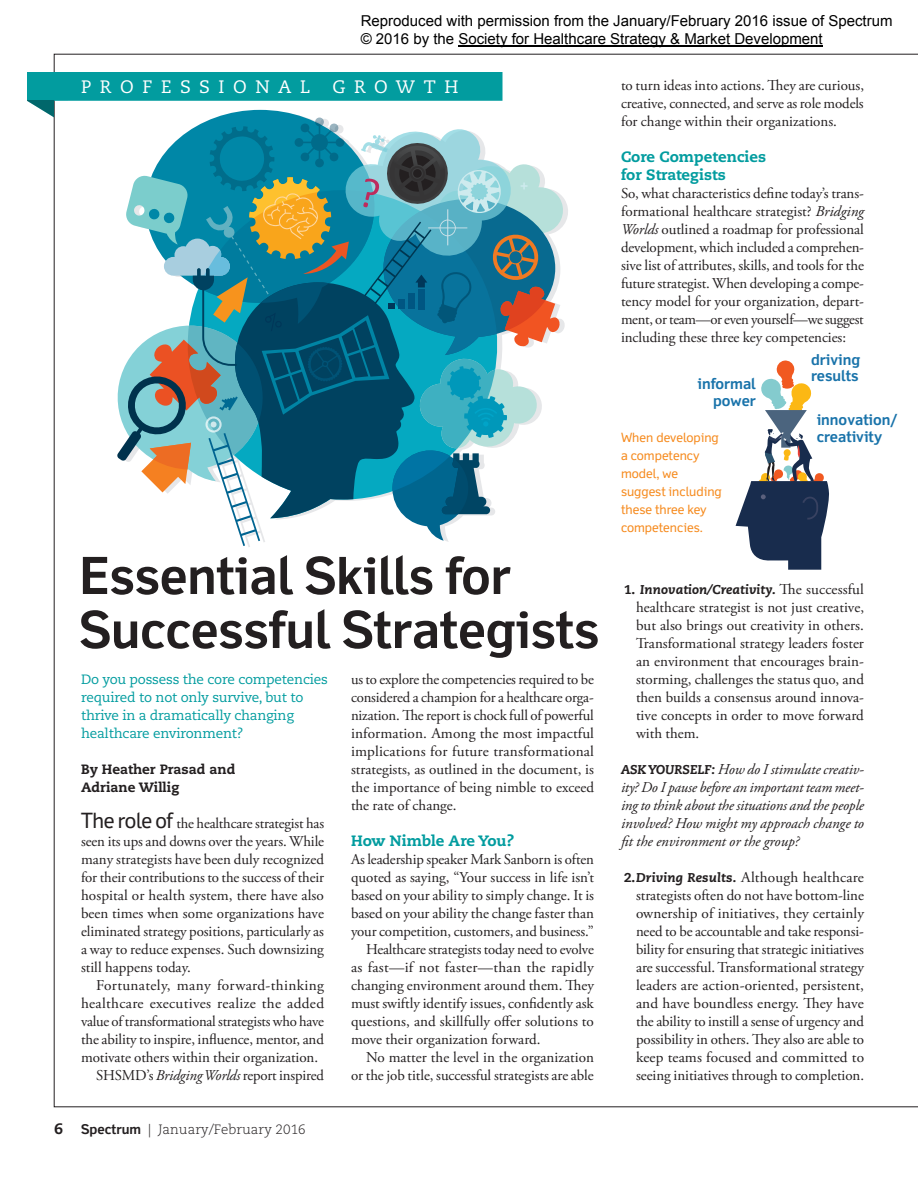
<style>
.page{position:relative;width:918px;height:1188px;background:#fff}
.page>*{position:absolute;margin:0;border:0;box-sizing:border-box;transform-origin:0 0}
._1_H1_-_Headline__SH{font:700 51px/54px "Felbridge Std";letter-spacing:-.005em;color:#231f20}
.Page_Flag__SHSMD{font:18px "Caecilia LT Std";letter-spacing:.48em;color:#fff}
._1_Body_-_NoIndent{font:15px/18px "Adobe Garamond Pro";letter-spacing:-.005em;color:#231f20;text-align:justify}
._1_BODY__SHSMD{font:15px/18px "Adobe Garamond Pro";color:#231f20;text-align:justify}
._1_body_-_1stPar__SH{font:15px/18px "Adobe Garamond Pro";color:#231f20;text-align:justify}
._1_Body_-_BoldLead{font:italic 15px/18px "Adobe Garamond Pro";color:#231f20;text-align:justify}
.t1{font:15px/18px "Arial";color:#000}
.Caption1__SHSMD{font:700 15px/16.5px "Felbridge Std";color:#1973aa;text-align:right}
._1_BREAKER__SHSMD{font:800 15px/18px "Caecilia LT Std";color:#029c9f}
._1_H2_-_Subhead__SHS{font:13.5px/18px "Caecilia LT Std";letter-spacing:-.015em;color:#029c9f}
.Byline_-_Name__SHSMD{font:800 13.5px/18px "Caecilia LT Std";color:#231f20}
.t2{font:300 13.5px "Caecilia LT Std";color:#231f20}
.Caption1__SHSMD-2{font:12.75px/18px "Felbridge Std";color:#f68b1f}
.t3{font:italic 800 12.75px "Caecilia LT Std";letter-spacing:.01em;color:#231f20}
.s1{font-family:"Felbridge Std";font-size:21px}
.s2{font-style:italic}
.s3{font-weight:800;font-size:15px}
.s4{font-family:"Felbridge Std";font-weight:700}
.s5{font-style:normal}
.s6{font-family:"Adobe Garamond Pro";font-weight:400;font-style:normal;font-size:15px}
.s7{font-family:"Caecilia LT Std";font-weight:800;font-size:12.75px}
.s8{font-family:"Caecilia LT Std";font-weight:800;font-style:italic;font-size:12.75px}
</style>
<div class="page">
<svg style="left:736px;top:360px;width:93px;height:210px"></svg>
<svg style="left:27px;top:72px;width:539px;height:474px"></svg>
<svg style="left:27px;top:101px;width:27px;height:16px"></svg>
<hr style="left:458px;top:45px;width:365px;height:1px;background:#000">
<p class="t1" style="left:361px;top:12px;width:533px">Reproduced with permission from the January/February 2016 issue of Spectrum © 2016 by the Society for Healthcare Strategy &amp; Market Development</p>
<p class="Page_Flag__SHSMD" style="left:81px;top:76px;width:379px">PROFESSIONAL GROWTH</p>
<p class="_1_H1_-_Headline__SH" style="left:79px;top:548px;width:522px">Essential Skills for<br>Successful Strategists</p>
<p class="_1_BODY__SHSMD" style="left:351px;top:671px;width:245px">us to explore the competencies required to be considered a champion for a healthcare orga&shy;nization. The report is chock full of powerful information. Among the most impactful implications for future transformational strategists, as outlined in the document, is the importance of being nimble to exceed the rate of change.</p>
<p class="_1_BREAKER__SHSMD" style="left:351px;top:832px;width:164px">How Nimble Are You?</p>
<p class="_1_Body_-_NoIndent" style="left:351px;top:851px;width:245px">As leadership speaker Mark Sanborn is often quoted as saying, “Your success in life isn’t based on your ability to simply change. It is based on your ability the change faster than your competition, customers, and business.”</p>
<p class="_1_BODY__SHSMD" style="left:351px;top:941px;width:244px;text-indent:15px">Healthcare strategists today need to evolve as fast—if not faster—than the rapidly changing environment around them. They must swiftly identify issues, confidently ask questions, and skillfully offer solutions to move their organization forward.</p>
<p class="_1_BODY__SHSMD" style="left:351px;top:1049px;width:245px;text-align:right">No matter the level in the organization or the job title, successful strategists are able</p>
<p class="_1_H2_-_Subhead__SHS" style="left:81px;top:671px;width:248px">Do you possess the core competencies required to not only survive, but to thrive in a dramatically changing healthcare environment?</p>
<p class="Byline_-_Name__SHSMD" style="left:81px;top:760px;width:156px">By Heather Prasad and<br>Adriane Willig</p>
<p class="_1_body_-_1stPar__SH" style="left:81px;top:815px;width:245px"><span class="s1">The role of</span> the healthcare strategist has seen its ups and downs over the years. While many strategists have been duly recognized for their contributions to the success of their hospital or health system, there have also been times when some organizations have eliminated strategy positions, particularly as a way to reduce expenses. Such downsizing still happens today.</p>
<p class="_1_BODY__SHSMD" style="left:81px;top:977px;width:245px;text-indent:15px">Fortunately, many forward-thinking healthcare executives realize the added value of transformational strategists who have the ability to inspire, influence, mentor, and motivate others within their organization.</p>
<p class="_1_BODY__SHSMD" style="left:96px;top:1067px;width:229px">SHSMD’s <span class="s2">Bridging Worlds</span> report inspired</p>
<p class="t2" style="left:54px;top:1122px;width:253px"><span class="s3">6</span> <span class="s4">Spectrum</span> | January/February 2016</p>
<p class="_1_BODY__SHSMD" style="left:621px;top:77px;width:245px">to turn ideas into actions. They are curious, creative, connected, and serve as role models for change within their organizations.</p>
<p class="_1_BREAKER__SHSMD" style="left:621px;top:148px;width:147px">Core Competencies for Strategists</p>
<p class="_1_Body_-_NoIndent" style="left:621px;top:185px;width:245px">So, what characteristics define today’s trans&shy;formational healthcare strategist? <span class="s2">Bridging Worlds</span> outlined a roadmap for professional development, which included a comprehen&shy;sive list of attributes, skills, and tools for the future strategist. When developing a compe&shy;tency model for your organization, depart&shy;ment, or team—or even yourself—we suggest including these three key competencies:</p>
<p class="Caption1__SHSMD" style="left:697px;top:376px;width:60px">informal power</p>
<p class="Caption1__SHSMD-2" style="left:621px;top:428px;width:102px">When developing a competency model, we suggest including these three key competencies.</p>
<p class="Caption1__SHSMD" style="left:811px;top:351px;width:51px;text-align:left">driving results</p>
<p class="Caption1__SHSMD" style="left:817px;top:412px;width:82px">innovation/</p>
<p class="Caption1__SHSMD" style="left:817px;top:428px;width:67px">creativity</p>
<p class="t3" style="left:624px;top:582px;width:242px"><span class="s5">1.</span> Innovation/Creativity. <span class="s6">The successful</span></p>
<p class="_1_Body_-_NoIndent" style="left:636px;top:599px;width:230px">healthcare strategist is not just creative, but also brings out creativity in others.<br>Transformational strategy leaders foster an environment that encourages brain&shy;storming, challenges the status quo, and then builds a consensus around innova&shy;tive concepts in order to move forward with them.</p>
<p class="_1_Body_-_BoldLead" style="left:621px;top:761px;width:245px"><span class="s7">ASK YOURSELF:</span> How do I stimulate creativ&shy;ity? Do I pause before an important team meet&shy;ing to think about the situations and the people involved? How might my approach change to fit the environment or the group?</p>
<p class="_1_Body_-_NoIndent" style="left:636px;top:869px;width:230px;text-indent:-12px"><span class="s7">2.</span><span class="s8">Driving Results.</span> Although healthcare strategists often do not have bottom-line ownership of initiatives, they certainly need to be accountable and take responsi&shy;bility for ensuring that strategic initiatives are successful. Transformational strategy leaders are action-oriented, persistent, and have boundless energy. They have the ability to instill a sense of urgency and possibility in others. They also are able to keep teams focused and committed to seeing initiatives through to completion.</p>
</div>
